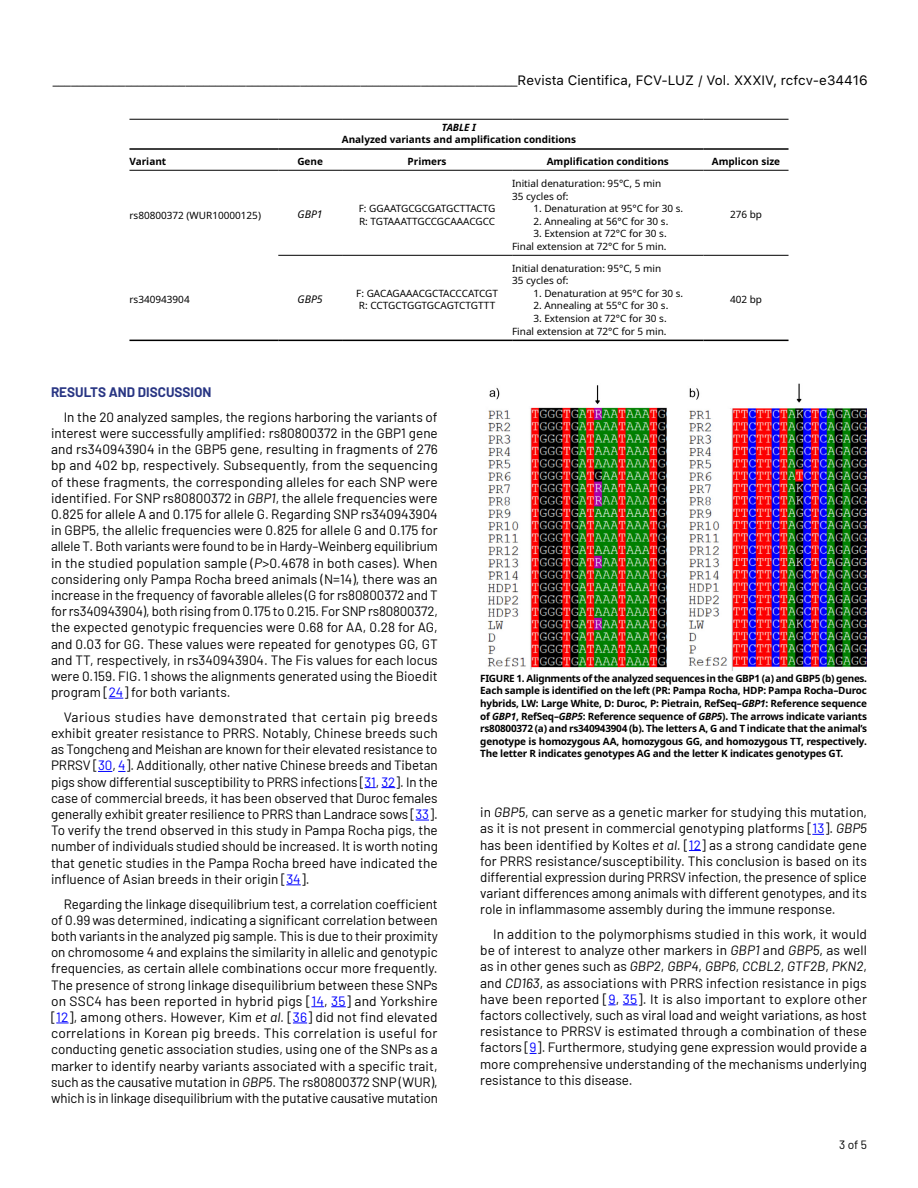
<style>
.page{position:relative;width:918px;height:1188px;background:#fff}
.page>*{position:absolute;margin:0;border:0;box-sizing:border-box;transform-origin:0 0}
.t1{font:13.5px/16.2px "Barlow";color:#000;text-align:justify}
.t2{font:13.5px "SFUI Text";color:#000}
.t3{font:700 13.5px "Barlow";color:#283583}
.t4{font:12px "Barlow";color:#000}
.t5{font:italic 10.5px "Noto Sans";color:#000}
.t6{font:700 10.05px/12.6px "Noto Sans";color:#000;text-align:justify}
.t7{font:10.05px/12.6px "Noto Sans";color:#000}
.t8{font:italic 700 10.05px "Noto Sans";color:#000}
.s1{font-style:italic}
.s2{color:#00f}
</style>
<div class="page">
<hr style="left:129px;top:119px;width:149px;height:1px;background:#000">
<hr style="left:278px;top:119px;width:64px;height:1px;background:#000">
<hr style="left:342px;top:119px;width:170px;height:1px;background:#000">
<hr style="left:512px;top:119px;width:191px;height:1px;background:#000">
<hr style="left:703px;top:119px;width:86px;height:1px;background:#000">
<hr style="left:129px;top:148px;width:149px;height:2px;background:#000">
<hr style="left:278px;top:148px;width:64px;height:2px;background:#000">
<hr style="left:342px;top:148px;width:170px;height:2px;background:#000">
<hr style="left:512px;top:148px;width:191px;height:2px;background:#000">
<hr style="left:703px;top:148px;width:86px;height:2px;background:#000">
<hr style="left:129px;top:170px;width:149px;height:1px;background:#000">
<hr style="left:278px;top:170px;width:64px;height:1px;background:#000">
<hr style="left:342px;top:170px;width:170px;height:1px;background:#000">
<hr style="left:512px;top:170px;width:191px;height:1px;background:#000">
<hr style="left:703px;top:170px;width:86px;height:1px;background:#000">
<hr style="left:129px;top:340px;width:149px;height:1px;background:#000">
<hr style="left:278px;top:340px;width:64px;height:1px;background:#000">
<hr style="left:342px;top:340px;width:170px;height:1px;background:#000">
<hr style="left:512px;top:340px;width:191px;height:1px;background:#000">
<hr style="left:703px;top:340px;width:86px;height:1px;background:#000">
<hr style="left:278px;top:255px;width:64px;height:1px;background:#000">
<hr style="left:342px;top:255px;width:170px;height:1px;background:#000">
<hr style="left:512px;top:255px;width:191px;height:1px;background:#000">
<hr style="left:703px;top:255px;width:86px;height:1px;background:#000">
<img style="left:487px;top:384px;width:380px;height:287px">
<svg style="left:109px;top:698px;width:14px;height:1px"></svg>
<svg style="left:98px;top:771px;width:14px;height:1px"></svg>
<svg style="left:382px;top:787px;width:13px;height:1px"></svg>
<svg style="left:416px;top:820px;width:13px;height:1px"></svg>
<svg style="left:286px;top:885px;width:15px;height:1px"></svg>
<svg style="left:311px;top:1006px;width:13px;height:1px"></svg>
<svg style="left:331px;top:1006px;width:15px;height:1px"></svg>
<svg style="left:56px;top:1023px;width:13px;height:1px"></svg>
<svg style="left:293px;top:1023px;width:14px;height:1px"></svg>
<svg style="left:812px;top:834px;width:12px;height:1px"></svg>
<svg style="left:689px;top:850px;width:12px;height:1px"></svg>
<svg style="left:623px;top:1005px;width:14px;height:1px"></svg>
<p class="t2" style="left:53px;top:71px;width:816px">_____________________________________________________________________________Revista Cientifica, FCV-LUZ / Vol. XXXIV, rcfcv-e34416</p>
<p class="t8" style="left:442px;top:120px;width:36px">TABLE I</p>
<p class="t6" style="left:342px;top:134px;width:236px">Analyzed variants and amplification conditions</p>
<p class="t6" style="left:129px;top:156px;width:38px">Variant</p>
<p class="t6" style="left:297px;top:156px;width:27px">Gene</p>
<p class="t6" style="left:408px;top:156px;width:41px">Primers</p>
<p class="t6" style="left:547px;top:156px;width:124px">Amplification conditions</p>
<p class="t6" style="left:712px;top:156px;width:70px">Amplicon size</p>
<p class="t7" style="left:129px;top:209px;width:133px">rs80800372 (WUR10000125)</p>
<p class="t5" style="left:298px;top:207px;width:27px">GBP1</p>
<p class="t7" style="left:359px;top:202px;width:138px">F: GGAATGCGCGATGCTTACTG<br>R: TGTAAATTGCCGCAAACGCC</p>
<p class="t7" style="left:129px;top:293px;width:62px">rs340943904</p>
<p class="t5" style="left:298px;top:292px;width:27px">GBP5</p>
<p class="t7" style="left:356px;top:287px;width:143px">F: GACAGAAACGCTACCCATCGT<br>R: CCTGCTGGTGCAGTCTGTTT</p>
<p class="t7" style="left:512px;top:177px;width:151px">Initial denaturation: 95°C, 5 min<br>35 cycles of:</p>
<p class="t7" style="left:533px;top:202px;width:151px">1. Denaturation at 95°C for 30 s.</p>
<p class="t7" style="left:533px;top:215px;width:136px">2. Annealing at 56°C for 30 s.</p>
<p class="t7" style="left:512px;top:228px;width:156px;text-align:right">3. Extension at 72°C for 30 s.<br>Final extension at 72°C for 5 min.</p>
<p class="t7" style="left:512px;top:262px;width:151px">Initial denaturation: 95°C, 5 min<br>35 cycles of:</p>
<p class="t7" style="left:533px;top:287px;width:151px">1. Denaturation at 95°C for 30 s.</p>
<p class="t7" style="left:533px;top:300px;width:136px">2. Annealing at 55°C for 30 s.</p>
<p class="t7" style="left:512px;top:312px;width:156px;text-align:right">3. Extension at 72°C for 30 s.<br>Final extension at 72°C for 5 min.</p>
<p class="t7" style="left:730px;top:209px;width:33px">276 bp</p>
<p class="t7" style="left:730px;top:293px;width:33px">402 bp</p>
<p class="t3" style="left:51px;top:382px;width:162px">RESULTS AND DISCUSSION</p>
<p class="t1" style="left:51px;top:408px;width:388px;text-indent:13px">In the 20 analyzed samples, the regions harboring the variants of interest were successfully amplified: rs80800372 in the GBP1 gene and rs340943904 in the GBP5 gene, resulting in fragments of 276 bp and 402 bp, respectively. Subsequently, from the sequencing of these fragments, the corresponding alleles for each SNP were identified. For SNP rs80800372 in <span class="s1">GBP1</span>, the allele frequencies were 0.825 for allele A and 0.175 for allele G. Regarding SNP rs340943904 in GBP5, the allelic frequencies were 0.825 for allele G and 0.175 for allele T. Both variants were found to be in Hardy–Weinberg equilibrium in the studied population sample (<span class="s1">P</span>&gt;0.4678 in both cases). When considering only Pampa Rocha breed animals (N=14), there was an increase in the frequency of favorable alleles (G for rs80800372 and T for rs340943904), both rising from 0.175 to 0.215. For SNP rs80800372, the expected genotypic frequencies were 0.68 for AA, 0.28 for AG, and 0.03 for GG. These values were repeated for genotypes GG, GT and TT, respectively, in rs340943904. The Fis values for each locus were 0.159. FIG. 1 shows the alignments generated using the Bioedit program [<span class="s2">24</span>] for both variants.</p>
<p class="t1" style="left:51px;top:708px;width:388px;text-indent:13px">Various studies have demonstrated that certain pig breeds exhibit greater resistance to PRRS. Notably, Chinese breeds such as Tongcheng and Meishan are known for their elevated resistance to PRRSV [<span class="s2">30</span>, <span class="s2">4</span>]. Additionally, other native Chinese breeds and Tibetan pigs show differential susceptibility to PRRS infections [<span class="s2">31</span>, <span class="s2">32</span>]. In the case of commercial breeds, it has been observed that Duroc females generally exhibit greater resilience to PRRS than Landrace sows [<span class="s2">33</span>].<br>To verify the trend observed in this study in Pampa Rocha pigs, the number of individuals studied should be increased. It is worth noting that genetic studies in the Pampa Rocha breed have indicated the influence of Asian breeds in their origin [<span class="s2">34</span>].</p>
<p class="t1" style="left:51px;top:895px;width:388px;text-indent:13px">Regarding the linkage disequilibrium test, a correlation coefficient of 0.99 was determined, indicating a significant correlation between both variants in the analyzed pig sample. This is due to their proximity on chromosome 4 and explains the similarity in allelic and genotypic frequencies, as certain allele combinations occur more frequently.<br>The presence of strong linkage disequilibrium between these SNPs on SSC4 has been reported in hybrid pigs [<span class="s2">14</span>, <span class="s2">35</span>] and Yorkshire [<span class="s2">12</span>], among others. However, Kim <span class="s1">et al.</span> [<span class="s2">36</span>] did not find elevated correlations in Korean pig breeds. This correlation is useful for conducting genetic association studies, using one of the SNPs as a marker to identify nearby variants associated with a specific trait, such as the causative mutation in <span class="s1">GBP5</span>. The rs80800372 SNP (WUR), which is in linkage disequilibrium with the putative causative mutation</p>
<p class="t6" style="left:480px;top:672px;width:388px">FIGURE 1. Alignments of the analyzed sequences in the GBP1 (a) and GBP5 (b) genes.<br>Each sample is identified on the left (PR: Pampa Rocha, HDP: Pampa Rocha–Duroc hybrids, LW: Large White, D: Duroc, P: Pietrain, RefSeq–<span class="s1">GBP1</span>: Reference sequence of <span class="s1">GBP1</span>, RefSeq–<span class="s1">GBP5</span>: Reference sequence of <span class="s1">GBP5</span>). The arrows indicate variants rs80800372 (a) and rs340943904 (b). The letters A, G and T indicate that the animal’s genotype is homozygous AA, homozygous GG, and homozygous TT, respectively.<br>The letter R indicates genotypes AG and the letter K indicates genotypes GT.</p>
<p class="t1" style="left:480px;top:803px;width:388px">in <span class="s1">GBP5</span>, can serve as a genetic marker for studying this mutation, as it is not present in commercial genotyping platforms [<span class="s2">13</span>]. <span class="s1">GBP5 </span>has been identified by Koltes <span class="s1">et al.</span> [<span class="s2">12</span>] as a strong candidate gene for PRRS resistance/susceptibility. This conclusion is based on its differential expression during PRRSV infection, the presence of splice variant differences among animals with different genotypes, and its role in inflammasome assembly during the immune response.</p>
<p class="t1" style="left:480px;top:925px;width:388px;text-indent:13px">In addition to the polymorphisms studied in this work, it would be of interest to analyze other markers in <span class="s1">GBP1</span> and <span class="s1">GBP5</span>, as well as in other genes such as <span class="s1">GBP2</span>, <span class="s1">GBP4</span>, <span class="s1">GBP6</span>, <span class="s1">CCBL2</span>, <span class="s1">GTF2B</span>, <span class="s1">PKN2</span>, and <span class="s1">CD163</span>, as associations with PRRS infection resistance in pigs have been reported [<span class="s2">9</span>, <span class="s2">35</span>]. It is also important to explore other factors collectively, such as viral load and weight variations, as host resistance to PRRSV is estimated through a combination of these factors [<span class="s2">9</span>]. Furthermore, studying gene expression would provide a more comprehensive understanding of the mechanisms underlying resistance to this disease.</p>
<p class="t4" style="left:839px;top:1136px;width:29px">3 of 5</p>
</div>
